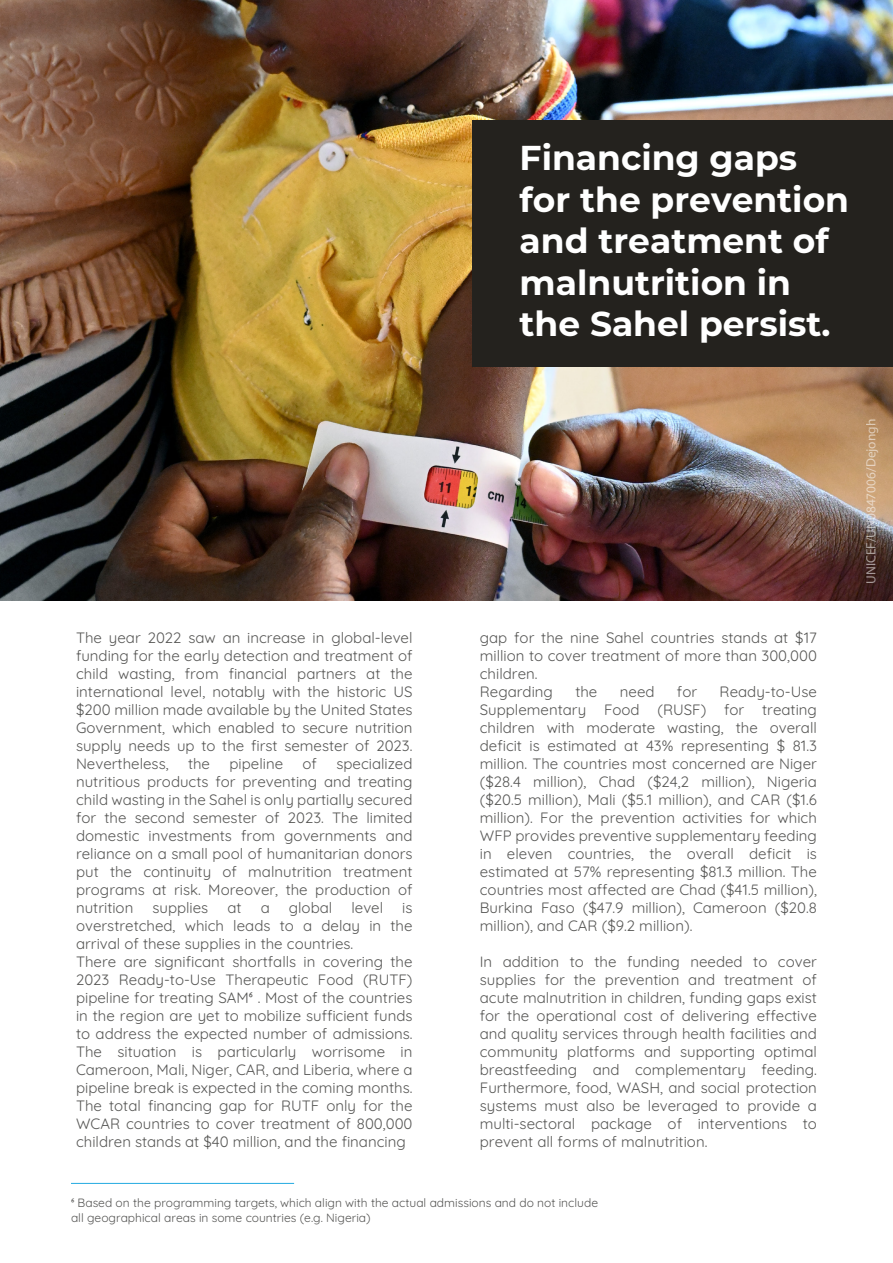
<style>
.page{position:relative;width:893px;height:1263px;background:#fff}
.page>*{position:absolute;margin:0;border:0;box-sizing:border-box;transform-origin:0 0}
.t1{font:700 34.5px/41.4px "Montserrat";color:#fff}
.t2{font:15px/18px "Quicksand";color:#575755;text-align:justify}
.t3{font:13.35px "Myriad Pro";color:#fff}
.t4{font:12px/14.4px "Quicksand";color:#575755}
</style>
<div class="page">
<img style="left:0;top:0;width:893px;height:601px">
<div style="left:472px;top:120px;width:421px;height:246px;background:#24221e"></div>
<hr style="left:71px;top:1183px;width:223px;height:1px;background:#23aae1">
<h1 class="t1" style="left:520px;top:136px;width:331px">Financing gaps for the prevention and treatment of malnutrition in the Sahel persist.</h1>
<p class="t2" style="left:76px;top:627px;width:338px">The year 2022 saw an increase in global-level funding for the early detection and treatment of child wasting, from financial partners at the international level, notably with the historic US $200 million made available by the United States Government, which enabled to secure nutrition supply needs up to the first semester of 2023.<br>Nevertheless,</p>
<p class="t2" style="left:76px;top:753px;width:338px;text-indent:260px">specialized nutritious products for preventing and treating child wasting in the Sahel is only partially secured for the second semester of 2023. The limited domestic investments from governments and reliance on a small pool of humanitarian donors put the continuity of malnutrition treatment programs at risk. Moreover, the production of nutrition</p>
<p class="t2" style="left:188px;top:753px;width:24px">the</p>
<p class="t2" style="left:229px;top:753px;width:55px">pipeline</p>
<p class="t2" style="left:303px;top:753px;width:16px">of</p>
<p class="t2" style="left:152px;top:897px;width:57px">supplies</p>
<p class="t2" style="left:227px;top:897px;width:16px">at</p>
<p class="t2" style="left:261px;top:897px;width:11px">a</p>
<p class="t2" style="left:289px;top:897px;width:45px">global</p>
<p class="t2" style="left:351px;top:897px;width:33px">level</p>
<p class="t2" style="left:76px;top:897px;width:338px;text-align:left;text-indent:326px">is overstretched, which leads to a delay in the arrival of these supplies in the countries.<br>There are significant shortfalls in covering the 2023 Ready-to-Use Therapeutic Food (RUTF) pipeline for treating SAM6 . Most of the countries in the region are yet to mobilize sufficient funds to address the expected number of admissions.<br>The situation is particularly worrisome in Cameroon, Mali, Niger, CAR, and Liberia, where a pipeline break is expected in the coming months.<br>The total financing gap for RUTF only for the WCAR countries to cover treatment of 800,000 children stands at $40 million, and the financing</p>
<p class="t2" style="left:480px;top:627px;width:339px;text-align:left">gap for the nine Sahel countries stands at $17 million to cover treatment of more than 300,000 children.<br>Regarding</p>
<p class="t2" style="left:480px;top:681px;width:339px;text-indent:240px">Ready-to-Use Supplementary Food (RUSF) for treating children with moderate wasting, the overall deficit is estimated at 43% representing $ 81.3 million. The countries most concerned are Niger ($28.4 million), Chad ($24,2 million), Nigeria ($20.5 million), Mali ($5.1 million), and CAR ($1.6 million). For the prevention activities for which WFP provides preventive supplementary feeding in eleven countries, the overall deficit is estimated at 57% representing $81.3 million. The countries most affected are Chad ($41.5 million), Burkina Faso ($47.9 million), Cameroon ($20.8 million), and CAR ($9.2 million).</p>
<p class="t2" style="left:480px;top:951px;width:339px">In addition to the funding needed to cover supplies for the prevention and treatment of acute malnutrition in children, funding gaps exist for the operational cost of delivering effective and quality services through health facilities and community platforms and supporting optimal breastfeeding and complementary feeding.<br>Furthermore, food, WASH, and social protection systems must also be leveraged to provide a multi-sectoral package of interventions to prevent all forms of malnutrition.</p>
<p class="t2" style="left:575px;top:681px;width:24px">the</p>
<p class="t2" style="left:620px;top:681px;width:36px">need</p>
<p class="t2" style="left:677px;top:681px;width:22px">for</p>
<p class="t4" style="left:71px;top:1194px;width:529px">6 Based on the programming targets, which align with the actual admissions and do not include all geographical areas in some countries (e.g. Nigeria)</p>
<p class="t3" style="left:863px;top:584px;width:166px;rotate:-90deg">UNICEF/UN0847006/Dejongh</p>
</div>
